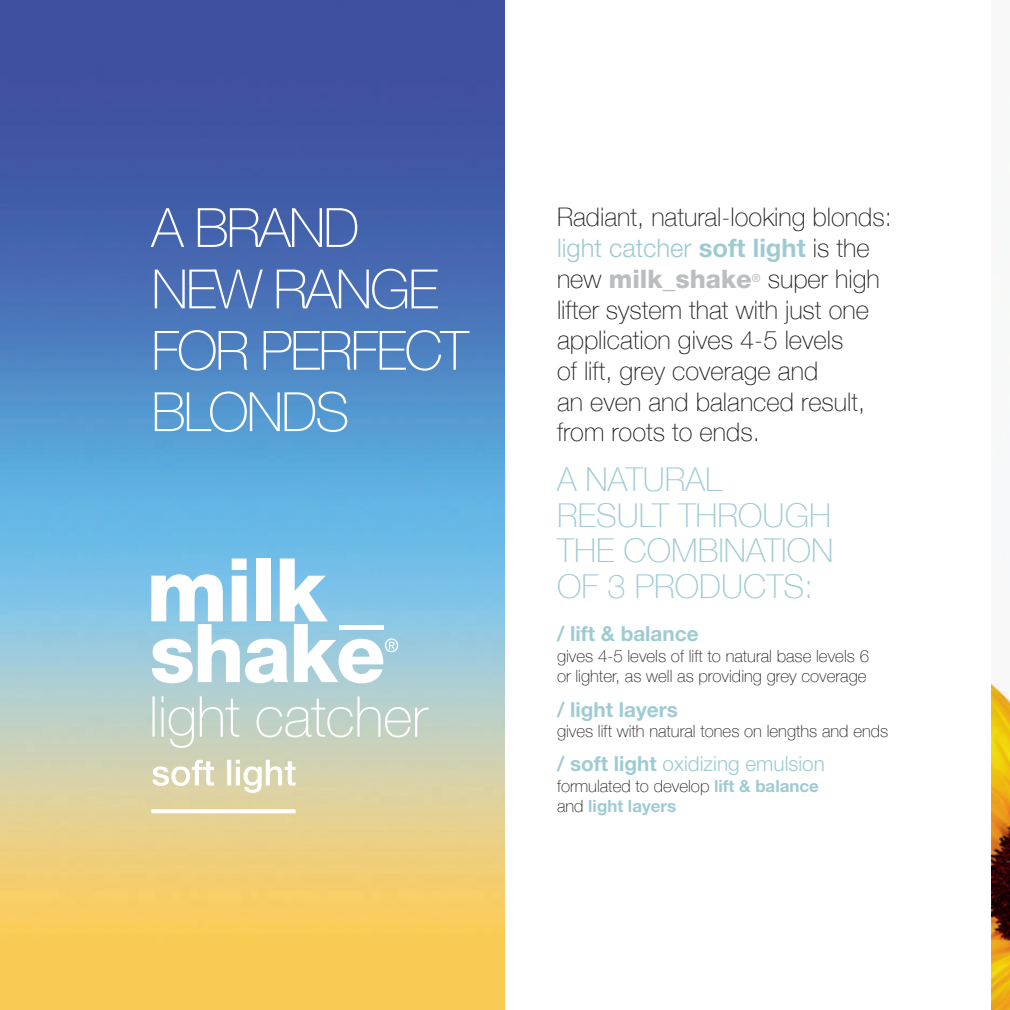
<style>
.page{position:relative;width:1010px;height:1010px;background:#fff}
.page>*{position:absolute;margin:0;border:0;box-sizing:border-box;transform-origin:0 0}
.t1{font:100 54.23px/61.4px "Helvetica Neue";letter-spacing:-.04em;color:#fff}
.t2{font:100 32.85px/35.6px "Helvetica Neue";color:#9ecbd3}
.t3{font:100 25.65px/30.6px "Helvetica Neue";color:#231f20}
.t4{font:300 25.65px "Helvetica Neue LT Pro";color:#9ecbd3}
.t5{font:800 25.65px "Helvetica Neue LT Std";color:#bcbdc0}
.t6{font:300 20.7px "Helvetica Neue LT Pro";color:#9ecbd3}
.t7{font:700 20.7px "Helvetica Neue LT Pro";color:#9ecbd3}
.t8{font:100 16.88px/20.2px "Helvetica Neue";color:#231f20}
.t9{font:700 16.88px "Helvetica Neue LT Pro";color:#9ecbd3}
.t10{font:500 11.03px "Helvetica Neue LT Pro";color:#bcbdc0}
.s1{font-weight:700}
.s2{font-family:"Helvetica Neue";font-weight:100;color:#231f20}
.s3{font-weight:500}
.s4{font-family:"Helvetica Neue LT Pro";font-weight:700;color:#9ecbd3}
</style>
<div class="page">
<img style="left:0;top:0;width:505px;height:1010px">
<svg style="left:151px;top:558px;width:247px;height:125px"></svg>
<svg style="left:151px;top:809px;width:144px;height:4px"></svg>
<svg style="left:152px;top:759px;width:143px;height:34px"></svg>
<svg style="left:152px;top:696px;width:276px;height:52px;background:#c6d5cb"></svg>
<img style="left:991px;top:683px;width:19px;height:327px">
<h1 class="t1" style="left:151px;top:194px;width:319px">A BRAND<br>NEW RANGE<br>FOR PERFECT<br>BLONDS</h1>
<p class="t3" style="left:557px;top:201px;width:336px">Radiant, natural-looking blonds:</p>
<p class="t4" style="left:557px;top:232px;width:314px">light catcher <span class="s1">soft light</span> <span class="s2">is the</span></p>
<p class="t5" style="left:557px;top:263px;width:196px"><span class="s2">new</span> milk_shake</p>
<p class="t10" style="left:752px;top:271px;width:10px">®</p>
<p class="t3" style="left:557px;top:262px;width:324px;text-indent:211px">super high lifter system that with just one application gives 4-5 levels<br>of lift, grey coverage and<br>an even and balanced result, from roots to ends.</p>
<p class="t2" style="left:557px;top:460px;width:278px">A NATURAL<br>RESULT THROUGH<br>THE COMBINATION<br>OF 3 PRODUCTS:</p>
<p class="t7" style="left:557px;top:621px;width:143px"><span class="s3">/</span> lift &amp; balance</p>
<p class="t8" style="left:557px;top:645px;width:313px">gives 4-5 levels of lift to natural base levels 6 or lighter, as well as providing grey coverage</p>
<p class="t7" style="left:557px;top:696px;width:122px"><span class="s3">/</span> light layers</p>
<p class="t8" style="left:557px;top:720px;width:333px">gives lift with natural tones on lengths and ends</p>
<p class="t6" style="left:557px;top:751px;width:269px"><span class="s3">/</span> <span class="s1">soft light</span> oxidizing emulsion</p>
<p class="t8" style="left:557px;top:774px;width:263px">formulated to develop <span class="s4">lift &amp; balance</span></p>
<p class="t9" style="left:557px;top:795px;width:121px"><span class="s2">and</span> light layers</p>
</div>
